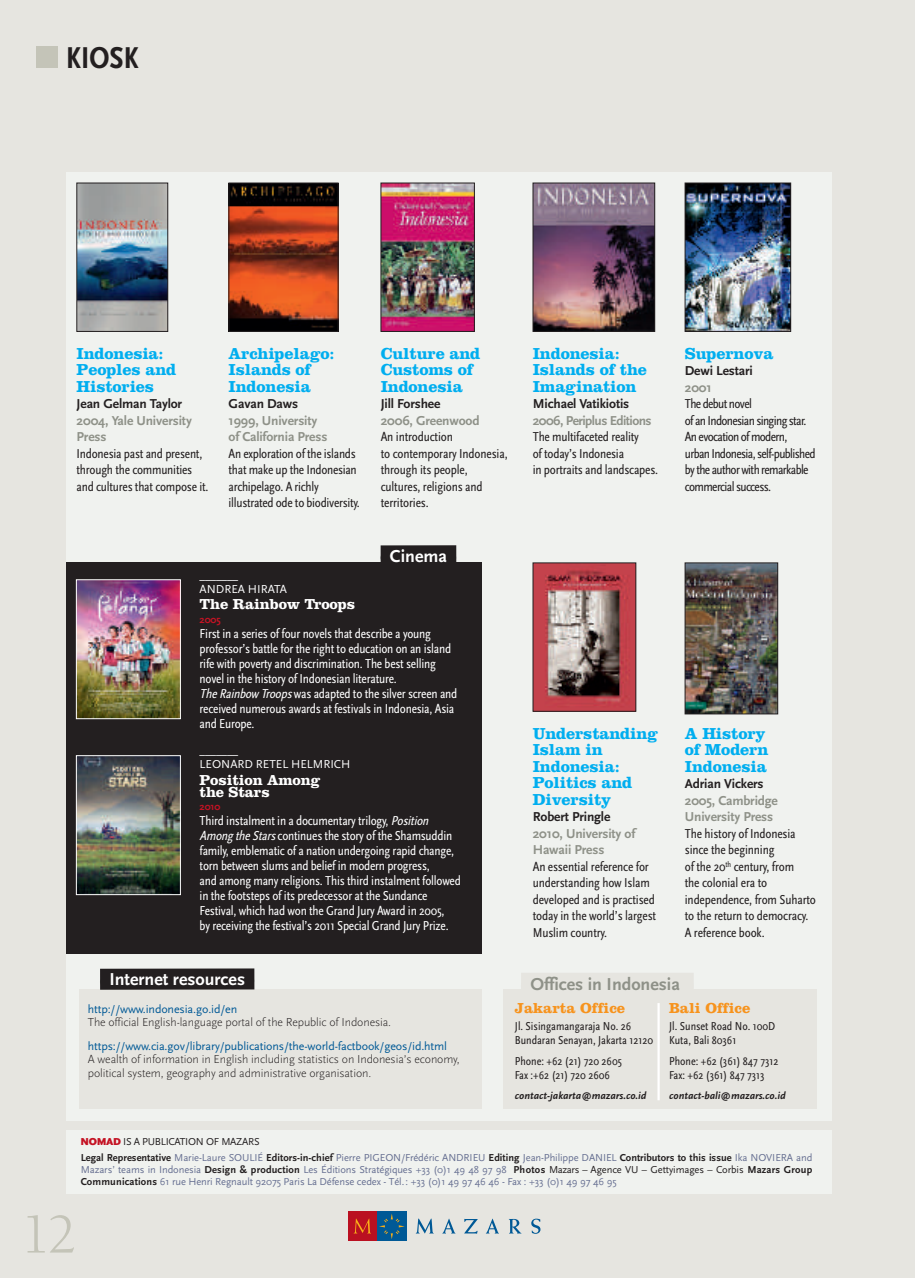
<style>
.page{position:relative;width:915px;height:1278px;background:#fff}
.page>*{position:absolute;margin:0;border:0;box-sizing:border-box;transform-origin:0 0}
.t1{font:57.3px "Berkeley Std";color:#c4c4b8}
.t2{font:700 condensed 31.5px "Scala Sans Pro";color:#231f20}
.t3{font:700 18px "Scala Sans";color:#fff}
.t4{font:700 18px "Scala Sans";color:#8e9188}
.t5{font:700 16.5px/16.5px "Clarendon LT Std";letter-spacing:-.01em;color:#00aeef}
.t6{font:700 15px/12px "Clarendon LT Std";letter-spacing:-.01em;color:#fff}
.t7{font:700 15px "Clarendon";color:#f7931d}
.t8{font:condensed 13.5px/15px "Scala Sans Pro";letter-spacing:-.015em;color:#fff}
.t9{font:condensed 13.5px/16.5px "Scala Sans Pro";letter-spacing:-.015em;color:#231f20}
.t10{font:700 13.5px/16.5px "Scala Sans";letter-spacing:-.01em;color:#8e9188}
.t11{font:condensed 13.5px/16.5px "Scala Sans Pro";letter-spacing:-.045em;color:#231f20}
.t12{font:700 13.5px "Scala Sans";letter-spacing:-.01em;color:#231f20}
.t13{font:700 13.5px "Scala Sans";letter-spacing:-.04em;color:#8e9188}
.t14{font:300 12px/13.5px "Scala Sans Pro";letter-spacing:-.01em;color:#231f20}
.t15{font:condensed 12px/14.4px "Scala Sans Pro";color:#231f20}
.t16{font:12px "Scala Sans";letter-spacing:-.01em;color:#005996}
.t17{font:12px "Scala Sans Pro";color:#fff}
.t18{font:10.5px/12px "Scala Sans";letter-spacing:-.01em;color:#666f91;text-align:justify}
.t19{font:italic 700 10.5px "Scala Sans";color:#231f20}
.t20{font:10.5px "Scala Sans";letter-spacing:-.025em;color:#231f20}
.t21{font:700 10.5px "Scala Sans";letter-spacing:-.01em;color:#c41324}
.s1{color:#231f20}
.s2{font-style:italic}
.s3{color:#e6e5e0}
.s4{font-family:"Scala Sans Pro";font-weight:900;color:#c41324}
.s5{font-weight:700;color:#231f20}
</style>
<div class="page">
<div style="left:0;top:0;width:915px;height:1277px;background:#e6e5e0"></div>
<div style="left:66px;top:172px;width:765px;height:948px;background:#f0f2ef"></div>
<div style="left:79px;top:989px;width:402px;height:120px;background:#e6e5e0"></div>
<div style="left:66px;top:1130px;width:765px;height:63px;background:#f0f2ef"></div>
<div style="left:36px;top:47px;width:22px;height:21px;background:#c4c4b8"></div>
<div style="left:348px;top:1211px;width:29px;height:29px;background:#ba1021"></div>
<div style="left:377px;top:1211px;width:29px;height:29px;background:#005996"></div>
<svg style="left:379px;top:1214px;width:26px;height:25px"></svg>
<svg style="left:416px;top:1218px;width:17px;height:15px"></svg>
<svg style="left:464px;top:1218px;width:14px;height:15px"></svg>
<svg style="left:531px;top:1218px;width:9px;height:15px"></svg>
<svg style="left:442px;top:1218px;width:13px;height:15px"></svg>
<svg style="left:486px;top:1218px;width:13px;height:15px"></svg>
<svg style="left:509px;top:1218px;width:12px;height:15px"></svg>
<svg style="left:354px;top:1218px;width:17px;height:15px"></svg>
<img style="left:79px;top:185px;width:87px;height:145px">
<div style="left:77px;top:183px;width:91px;height:149px;border:1px solid #231f20"></div>
<img style="left:231px;top:185px;width:105px;height:145px">
<div style="left:229px;top:183px;width:109px;height:149px;border:1px solid #231f20"></div>
<img style="left:383px;top:185px;width:89px;height:145px">
<div style="left:381px;top:183px;width:93px;height:149px;border:1px solid #231f20"></div>
<img style="left:535px;top:185px;width:118px;height:145px">
<div style="left:533px;top:183px;width:122px;height:149px;border:1px solid #231f20"></div>
<img style="left:687px;top:185px;width:102px;height:145px">
<div style="left:685px;top:183px;width:106px;height:149px;border:1px solid #231f20"></div>
<img style="left:687px;top:564px;width:89px;height:148px">
<div style="left:685px;top:562px;width:93px;height:152px;border:1px solid #231f20"></div>
<img style="left:535px;top:564px;width:99px;height:145px">
<div style="left:533px;top:562px;width:103px;height:149px;border:1px solid #231f20"></div>
<div style="left:100px;top:968px;width:154px;height:21px;background:#231f20"></div>
<div style="left:503px;top:989px;width:313px;height:120px;background:#e6e5e0"></div>
<div style="left:66px;top:562px;width:415px;height:391px;background:#231f20"></div>
<div style="left:380px;top:545px;width:76px;height:21px;background:#231f20"></div>
<img style="left:78px;top:581px;width:101px;height:136px">
<div style="left:76px;top:579px;width:105px;height:140px;border:1px solid #fff"></div>
<img style="left:78px;top:757px;width:101px;height:136px">
<div style="left:76px;top:755px;width:105px;height:140px;border:1px solid #fff"></div>
<hr style="left:657px;top:1003px;width:2px;height:97px;background:#fff">
<div style="left:521px;top:972px;width:172px;height:21px;background:#e6e5e0"></div>
<h2 class="t2" style="left:66px;top:47px;width:74px">KIOSK</h2>
<p class="t5" style="left:77px;top:347px;width:101px">Indonesia:<br>Peoples and<br>Histories</p>
<p class="t12" style="left:77px;top:396px;width:107px">Jean Gelman Taylor</p>
<p class="t10" style="left:77px;top:412px;width:117px">2004, Yale University<br>Press</p>
<p class="t9" style="left:77px;top:447px;width:133px">Indonesia past and present, through the communities and cultures that compose it.</p>
<p class="t5" style="left:229px;top:347px;width:107px">Archipelago:<br>Islands of<br>Indonesia</p>
<p class="t12" style="left:229px;top:396px;width:71px">Gavan Daws</p>
<p class="t10" style="left:229px;top:412px;width:100px">1999, University of California Press</p>
<p class="t9" style="left:229px;top:447px;width:133px">An exploration of the islands that make up the Indonesian archipelago. A richly illustrated ode to biodiversity.</p>
<p class="t5" style="left:381px;top:347px;width:101px">Culture and<br>Customs of<br>Indonesia</p>
<p class="t12" style="left:381px;top:396px;width:61px">Jill Forshee</p>
<p class="t10" style="left:381px;top:412px;width:100px">2006, Greenwood</p>
<p class="t9" style="left:381px;top:430px;width:128px">An introduction<br>to contemporary Indonesia, through its people, cultures, religions and territories.</p>
<p class="t5" style="left:533px;top:347px;width:116px">Indonesia:<br>Islands of the<br>Imagination</p>
<p class="t12" style="left:533px;top:396px;width:98px">Michael Vatikiotis</p>
<p class="t13" style="left:533px;top:412px;width:120px">2006, Periplus Editions</p>
<p class="t9" style="left:533px;top:430px;width:127px">The multifaceted reality<br>of today’s Indonesia<br>in portraits and landscapes.</p>
<p class="t5" style="left:685px;top:347px;width:90px">Supernova</p>
<p class="t12" style="left:685px;top:363px;width:70px">Dewi Lestari</p>
<p class="t10" style="left:685px;top:379px;width:28px">2001</p>
<p class="t11" style="left:685px;top:397px;width:132px">The debut novel<br>of an Indonesian singing star.<br>An evocation of modern, urban Indonesia, self-published by the author with remarkable commercial success.</p>
<h3 class="t3" style="left:381px;top:545px;width:77px"><span class="s1">o</span>Cinema<span class="s1">o</span></h3>
<p class="t8" style="left:200px;top:569px;width:40px">_______</p>
<p class="t17" style="left:200px;top:585px;width:89px">ANDREA HIRATA</p>
<p class="t6" style="left:200px;top:600px;width:157px">The Rainbow Troops</p>
<p class="t21" style="left:200px;top:613px;width:23px">2005</p>
<p class="t8" style="left:200px;top:627px;width:259px">First in a series of four novels that describe a young professor’s battle for the right to education on an island rife with poverty and discrimination. The best selling novel in the history of Indonesian literature.<br><span class="s2">TheRainbow Troops</span>was adapted to the silver screen and received numerous awards at festivals in Indonesia, Asia and Europe.</p>
<p class="t8" style="left:200px;top:744px;width:40px">_______</p>
<p class="t17" style="left:200px;top:760px;width:152px">LEONARD RETEL HELMRICH</p>
<p class="t6" style="left:200px;top:775px;width:122px">Position Among the Stars</p>
<p class="t21" style="left:200px;top:800px;width:22px">2010</p>
<p class="t8" style="left:200px;top:814px;width:263px">Third instalment in a documentary trilogy, <span class="s2">Position Among theStars</span>continues the story of the Shamsuddin family, emblematic of a nation undergoing rapid change, torn between slums and belief in modern progress,<br>and among many religions. This third instalment followed in the footsteps of its predecessor at the Sundance Festival, which had won the Grand Jury Award in 2005,<br>by receiving the festival’s 2011 Special Grand Jury Prize.</p>
<h3 class="t3" style="left:100px;top:968px;width:156px"><span class="s1">o</span>Internet resources<span class="s1">o</span></h3>
<p class="t5" style="left:533px;top:726px;width:127px">Understanding<br>Islam in<br>Indonesia:<br>Politics and<br>Diversity</p>
<p class="t12" style="left:533px;top:808px;width:79px">Robert Pringle</p>
<p class="t10" style="left:533px;top:824px;width:104px">2010, University of<br>Hawaii Press</p>
<p class="t9" style="left:533px;top:859px;width:125px">An essential reference for understanding how Islam developed and is practised today in the world’s largest<br>Muslim country.</p>
<p class="t5" style="left:685px;top:726px;width:85px">A History of Modern<br>Indonesia</p>
<p class="t12" style="left:685px;top:775px;width:80px">Adrian Vickers</p>
<p class="t10" style="left:685px;top:791px;width:95px">2005, Cambridge<br>University Press</p>
<p class="t9" style="left:685px;top:826px;width:133px">The history of Indonesia since the beginning<br>of the 20<sup>th</sup> century, from<br>the colonial era to independence, from Suharto to the return to democracy.<br>A reference book.</p>
<h3 class="t4" style="left:521px;top:972px;width:174px"><span class="s3">o</span>Offices in Indonesia <span class="s3">o</span></h3>
<p class="t16" style="left:88px;top:1001px;width:151px">http://www.indonesia.go.id/en</p>
<p class="t14" style="left:88px;top:1016px;width:305px">The official English-language portal of the Republic of Indonesia.</p>
<p class="t16" style="left:88px;top:1038px;width:361px">https://www.cia.gov/library/publications/the-world-factbook/geos/id.html</p>
<p class="t14" style="left:88px;top:1054px;width:373px">A wealth of information in English including statistics on Indonesia’s economy, political system, geography and administrative organisation.</p>
<p class="t20" style="left:81px;top:1134px;width:181px"><span class="s4">NOMAD</span> IS A PUBLICATION OF MAZARS</p>
<p class="t7" style="left:515px;top:1003px;width:112px">Jakarta Office</p>
<p class="t15" style="left:515px;top:1020px;width:140px">Jl. Sisingamangaraja No. 26<br>Bundaran Senayan, Jakarta 12120</p>
<p class="t15" style="left:515px;top:1054px;width:109px">Phone: +62 (21) 720 2605<br>Fax :+62 (21) 720 2606</p>
<p class="t19" style="left:515px;top:1089px;width:133px">contact-jakarta@mazars.co.id</p>
<p class="t7" style="left:669px;top:1003px;width:83px">Bali Office</p>
<p class="t15" style="left:669px;top:1020px;width:108px">Jl. Sunset Road No. 100D<br>Kuta, Bali 80361</p>
<p class="t15" style="left:669px;top:1054px;width:111px">Phone: +62 (361) 847 7312<br>Fax: +62 (361) 847 7313</p>
<p class="t19" style="left:669px;top:1089px;width:118px">contact-bali@mazars.co.id</p>
<p class="t18" style="left:81px;top:1151px;width:733px"><span class="s5">Legal Representative</span> Marie-Laure SOULIÉ <span class="s5">Editors-in-chief</span> Pierre PIGEON/Frédéric ANDRIEU <span class="s5">Editing</span> Jean-Philippe DANIEL <span class="s5">Contributors to this issue</span> Ika NOVIERA and Mazars’ teams in Indonesia <span class="s5">Design &amp; production</span> Les Éditions Stratégiques +33 (0)1 49 48 97 98 <span class="s5">Photos</span> <span class="s1">Mazars – Agence VU – Gettyimages – Corbis</span> <span class="s5">Mazars Group Communications</span> 61 rue Henri Regnault 92075 Paris La Défense cedex - Tél.: +33 (0)1 49 97 46 46 - Fax : +33 (0)1 49 97 46 95</p>
<h1 class="t1" style="left:21px;top:1212px;width:58px">12</h1>
</div>
